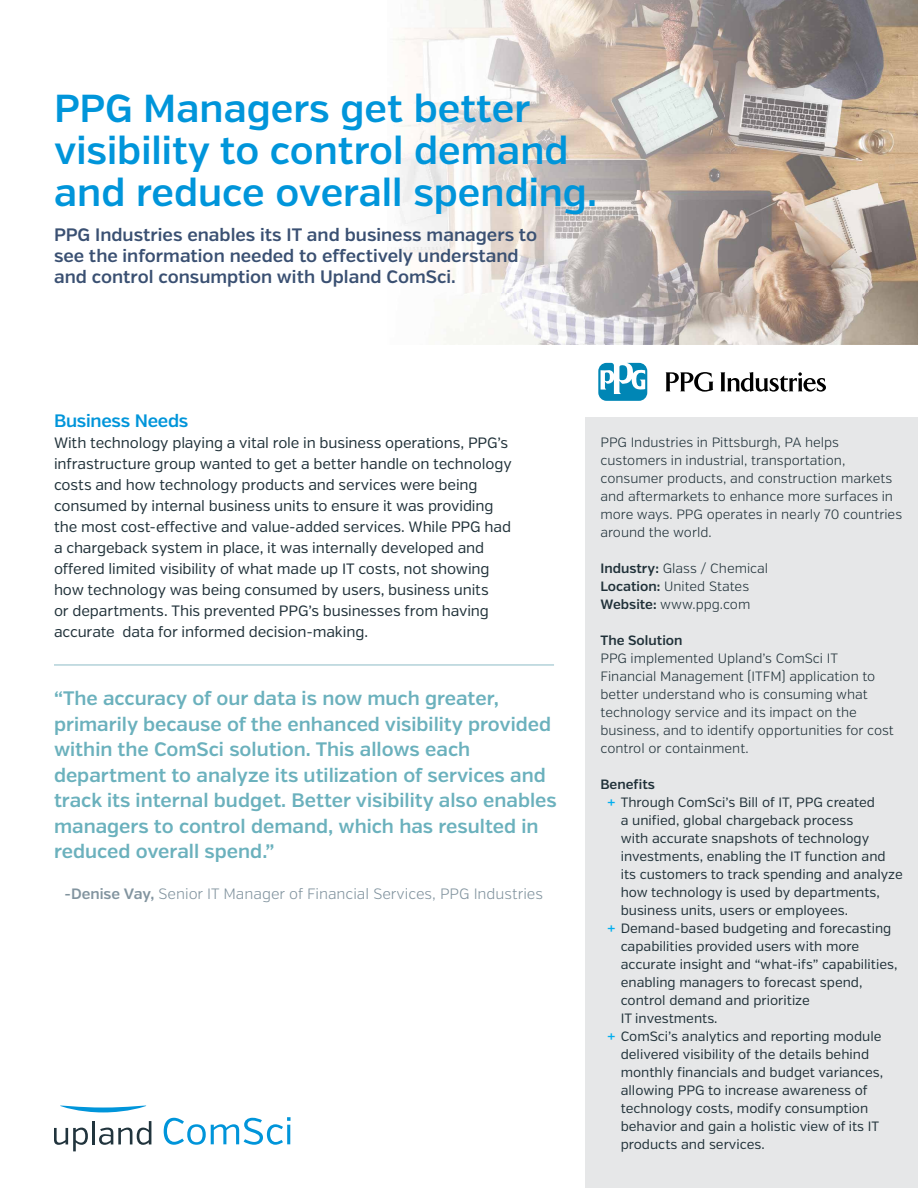
<style>
.page{position:relative;width:918px;height:1188px;background:#fff}
.page>*{position:absolute;margin:0;border:0;box-sizing:border-box;transform-origin:0 0}
.t1{font:600 39px/42px "Verb";color:#0095da}
.t2{font:600 19.5px/25.5px "Verb";color:#6bb1bd}
.t3{font:600 18px/21px "Verb";color:#3a5072}
.t4{font:600 18px "Verb";letter-spacing:-.015em;color:#0095da}
.t5{font:15px/21px "Verb";letter-spacing:-.01em;color:#203139}
.t6{font:300 15px "Verb";color:#82949f}
.t7{font:13.5px "Verb";color:#203139}
.t8{font:300 13.5px/18px "Verb";color:#203139}
.t9{font:600 13.5px "Verb";color:#203139}
.s1{font-weight:600}
.s2{font-weight:600;color:#00aeef}
</style>
<div class="page">
<img style="left:393px;top:0;width:525px;height:344px">
<hr style="left:54px;top:664px;width:500px;height:2px;background:#b3d2d9">
<div style="left:585px;top:418px;width:333px;height:770px;background:#e6e7e8"></div>
<svg style="left:598px;top:363px;width:49px;height:38px"></svg>
<svg style="left:665px;top:372px;width:48px;height:20px"></svg>
<svg style="left:720px;top:372px;width:106px;height:20px"></svg>
<svg style="left:60px;top:1105px;width:86px;height:8px"></svg>
<svg style="left:54px;top:1128px;width:34px;height:23px"></svg>
<hr style="left:92px;top:1121px;width:3px;height:23px;background:#21343d">
<svg style="left:99px;top:1121px;width:52px;height:24px"></svg>
<svg style="left:164px;top:1117px;width:127px;height:28px"></svg>
<hr style="left:287px;top:1125px;width:3px;height:19px;background:#0095da">
<h1 class="t1" style="left:54px;top:88px;width:545px">PPG Managers get better visibility to control demand and reduce overall spending.</h1>
<h3 class="t3" style="left:54px;top:225px;width:485px">PPG Industries enables its IT and business managers to see the information needed to effectively understand and control consumption with Upland ComSci.</h3>
<h3 class="t4" style="left:54px;top:410px;width:136px">Business Needs</h3>
<p class="t5" style="left:54px;top:432px;width:459px">With technology playing a vital role in business operations, PPG’s infrastructure group wanted to get a better handle on technology costs and how technology products and services were being consumed by internal business units to ensure it was providing the most cost-effective and value-added services. While PPG had a chargeback system in place, it was internally developed and offered limited visibility of what made up IT costs, not showing how technology was being consumed by users, business units<br>or departments. This prevented PPG’s businesses from having accurate data for informed decision-making.</p>
<p class="t8" style="left:600px;top:434px;width:303px">PPG Industries in Pittsburgh, PA helps customers in industrial, transportation, consumer products, and construction markets and aftermarkets to enhance more surfaces in more ways. PPG operates in nearly 70 countries around the world.</p>
<p class="t8" style="left:600px;top:560px;width:169px"><span class="s1">Industry:</span> Glass / Chemical<br><span class="s1">Location:</span> United States<br><span class="s1">Website:</span> www.ppg.com</p>
<p class="t9" style="left:600px;top:632px;width:84px">The Solution</p>
<p class="t8" style="left:600px;top:650px;width:295px">PPG implemented Upland’s ComSci IT Financial Management (ITFM) application to better understand who is consuming what technology service and its impact on the business, and to identify opportunities for cost control or containment.</p>
<p class="t9" style="left:600px;top:776px;width:56px">Benefits</p>
<p class="t7" style="left:607px;top:794px;width:269px"><span class="s2">+</span> Through ComSci’s Bill of IT, PPG created</p>
<p class="t7" style="left:621px;top:812px;width:234px">a unified, global chargeback process</p>
<p class="t7" style="left:621px;top:830px;width:250px">with accurate snapshots of technology</p>
<p class="t7" style="left:621px;top:848px;width:267px">investments, enabling the IT function and</p>
<p class="t7" style="left:621px;top:866px;width:284px">its customers to track spending and analyze</p>
<p class="t7" style="left:621px;top:884px;width:261px">how technology is used by departments,</p>
<p class="t7" style="left:621px;top:902px;width:229px">business units, users or employees.</p>
<p class="t7" style="left:607px;top:920px;width:286px"><span class="s2">+</span> Demand-based budgeting and forecasting</p>
<p class="t7" style="left:621px;top:938px;width:240px">capabilities provided users with more</p>
<p class="t7" style="left:621px;top:956px;width:278px">accurate insight and “what-ifs” capabilities,</p>
<p class="t7" style="left:621px;top:974px;width:243px">enabling managers to forecast spend,</p>
<p class="t7" style="left:621px;top:992px;width:191px">control demand and prioritize</p>
<p class="t7" style="left:621px;top:1010px;width:98px">IT investments.</p>
<p class="t7" style="left:607px;top:1028px;width:276px"><span class="s2">+</span> ComSci’s analytics and reporting module</p>
<p class="t7" style="left:621px;top:1046px;width:250px">delivered visibility of the details behind</p>
<p class="t7" style="left:621px;top:1064px;width:264px">monthly financials and budget variances,</p>
<p class="t7" style="left:621px;top:1082px;width:249px">allowing PPG to increase awareness of</p>
<p class="t7" style="left:621px;top:1100px;width:249px">technology costs, modify consumption</p>
<p class="t7" style="left:621px;top:1118px;width:260px">behavior and gain a holistic view of its IT</p>
<p class="t7" style="left:621px;top:1136px;width:145px">products and services.</p>
<p class="t2" style="left:54px;top:686px;width:504px">“The accuracy of our data is now much greater, primarily because of the enhanced visibility provided within the ComSci solution. This allows each department to analyze its utilization of services and track its internal budget. Better visibility also enables managers to control demand, which has resulted in reduced overall spend.”</p>
<p class="t6" style="left:64px;top:885px;width:480px"><span class="s1">-Denise Vay,</span> Senior IT Manager of Financial Services, PPG Industries</p>
</div>
